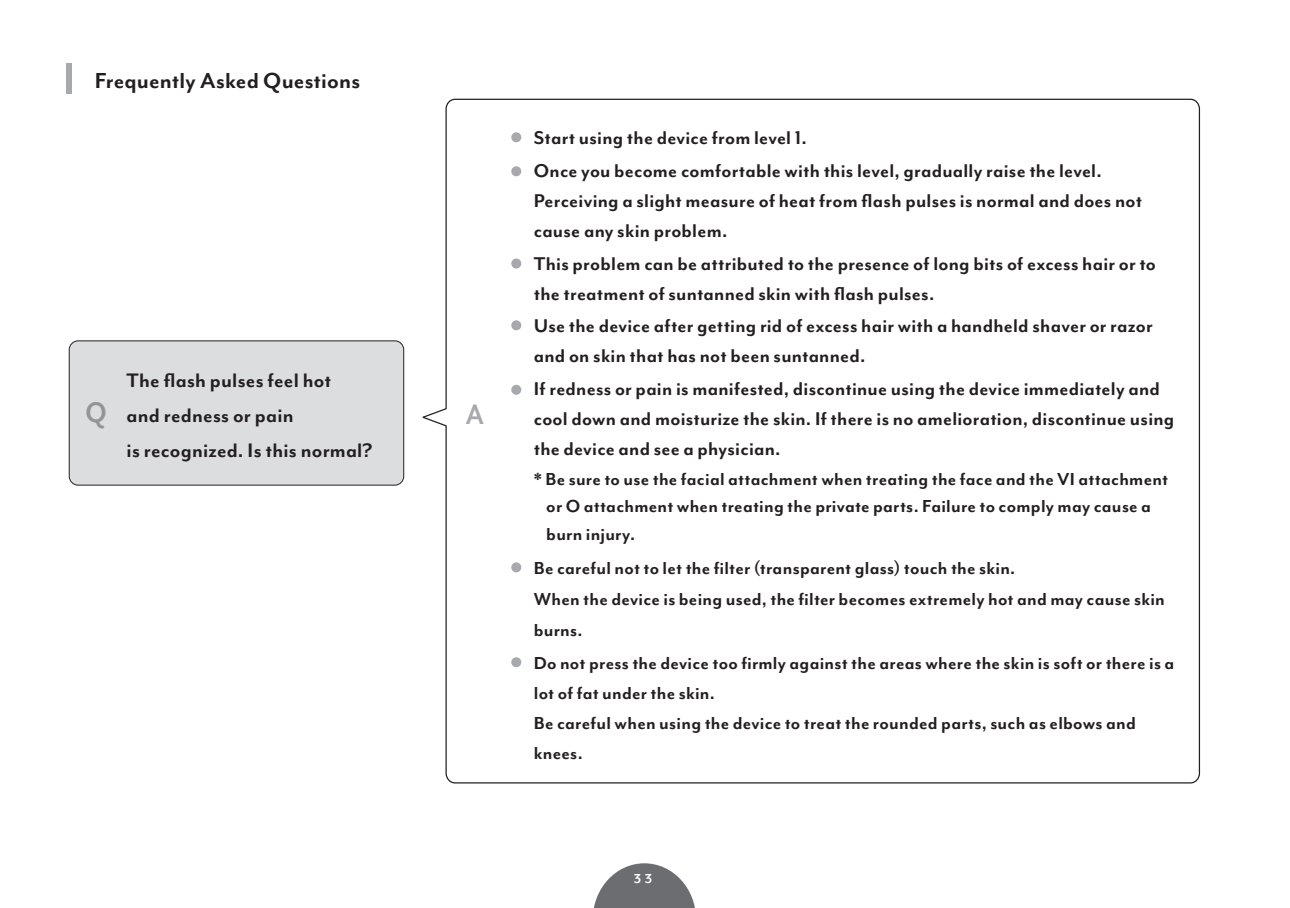
<style>
.page{position:relative;width:1290px;height:908px;background:#fff}
.page>*{position:absolute;margin:0;border:0;box-sizing:border-box;transform-origin:0 0}
.t1{font:700 32.5px "Mr Eaves Mod OT";color:#939598;scale:.9 1}
.t2{font:700 32.5px "Mr Eaves Mod OT";color:#a8a9ad;scale:.9 1}
.t3{font:700 25px "Mr Eaves Mod OT";letter-spacing:.005em;color:#231f20}
.t4{font:700 22.5px/35px "Mr Eaves Mod OT";letter-spacing:.01em;color:#231f20}
.t5{font:700 21.25px/30px "Mr Eaves Mod OT";letter-spacing:.01em;color:#231f20}
.t6{font:700 20px/31.8px "Mr Eaves Mod OT";letter-spacing:.015em;color:#231f20}
.t7{font:700 15px "Mr Eaves Mod OT";color:#fff}
</style>
<div class="page">
<svg style="left:594px;top:863px;width:101px;height:44px"></svg>
<div style="left:67px;top:64px;width:5px;height:30px;background:#a8a9ad"></div>
<div style="left:69px;top:341px;width:335px;height:144px;background:#dcdddf;border-radius:9px"></div>
<div style="left:69px;top:340px;width:335px;height:145px;border:1px solid #231f20;border-radius:9px"></div>
<svg style="left:422px;top:98px;width:778px;height:685px"></svg>
<div style="left:511px;top:132px;width:10px;height:10px;background:#a8a9ad;border-radius:50%"></div>
<div style="left:511px;top:166px;width:10px;height:10px;background:#a8a9ad;border-radius:50%"></div>
<div style="left:511px;top:258px;width:10px;height:10px;background:#a8a9ad;border-radius:50%"></div>
<div style="left:511px;top:320px;width:10px;height:10px;background:#a8a9ad;border-radius:50%"></div>
<div style="left:511px;top:384px;width:10px;height:10px;background:#a8a9ad;border-radius:50%"></div>
<div style="left:511px;top:562px;width:10px;height:10px;background:#a8a9ad;border-radius:50%"></div>
<div style="left:511px;top:657px;width:10px;height:10px;background:#a8a9ad;border-radius:50%"></div>
<p class="t3" style="left:95px;top:66px;width:267px">Frequently Asked Questions</p>
<p class="t4" style="left:127px;top:362px;width:247px">The flash pulses feel hot<br>and redness or pain<br>is recognized. Is this normal?</p>
<h1 class="t1" style="left:86px;top:393px;width:25px">Q</h1>
<h1 class="t2" style="left:466px;top:396px;width:22px">A</h1>
<p class="t5" style="left:534px;top:121px;width:569px;line-height:32.5px">Start using the device from level 1.<br>Once you become comfortable with this level, gradually raise the level.</p>
<p class="t5" style="left:534px;top:185px;width:610px">Perceiving a slight measure of heat from flash pulses is normal and does not cause any skin problem.</p>
<p class="t5" style="left:534px;top:248px;width:624px">This problem can be attributed to the presence of long bits of excess hair or to the treatment of suntanned skin with flash pulses.</p>
<p class="t5" style="left:534px;top:310px;width:620px">Use the device after getting rid of excess hair with a handheld shaver or razor and on skin that has not been suntanned.</p>
<p class="t5" style="left:534px;top:373px;width:642px">If redness or pain is manifested, discontinue using the device immediately and cool down and moisturize the skin. If there is no amelioration, discontinue using the device and see a physician.</p>
<p class="t6" style="left:546px;top:464px;width:623px;line-height:27.5px;text-indent:-12px">* Be sure to use the facial attachment when treating the face and the VI attachment or O attachment when treating the private parts. Failure to comply may cause a burn injury.</p>
<p class="t6" style="left:534px;top:551px;width:642px">Be careful not to let the filter (transparent glass) touch the skin.<br>When the device is being used, the filter becomes extremely hot and may cause skin burns.<br>Do not press the device too firmly against the areas where the skin is soft or there is a</p>
<p class="t6" style="left:534px;top:677px;width:603px;line-height:30px">lot of fat under the skin.<br>Be careful when using the device to treat the rounded parts, such as elbows and knees.</p>
<p class="t7" style="left:634px;top:869px;width:20px">33</p>
</div>
